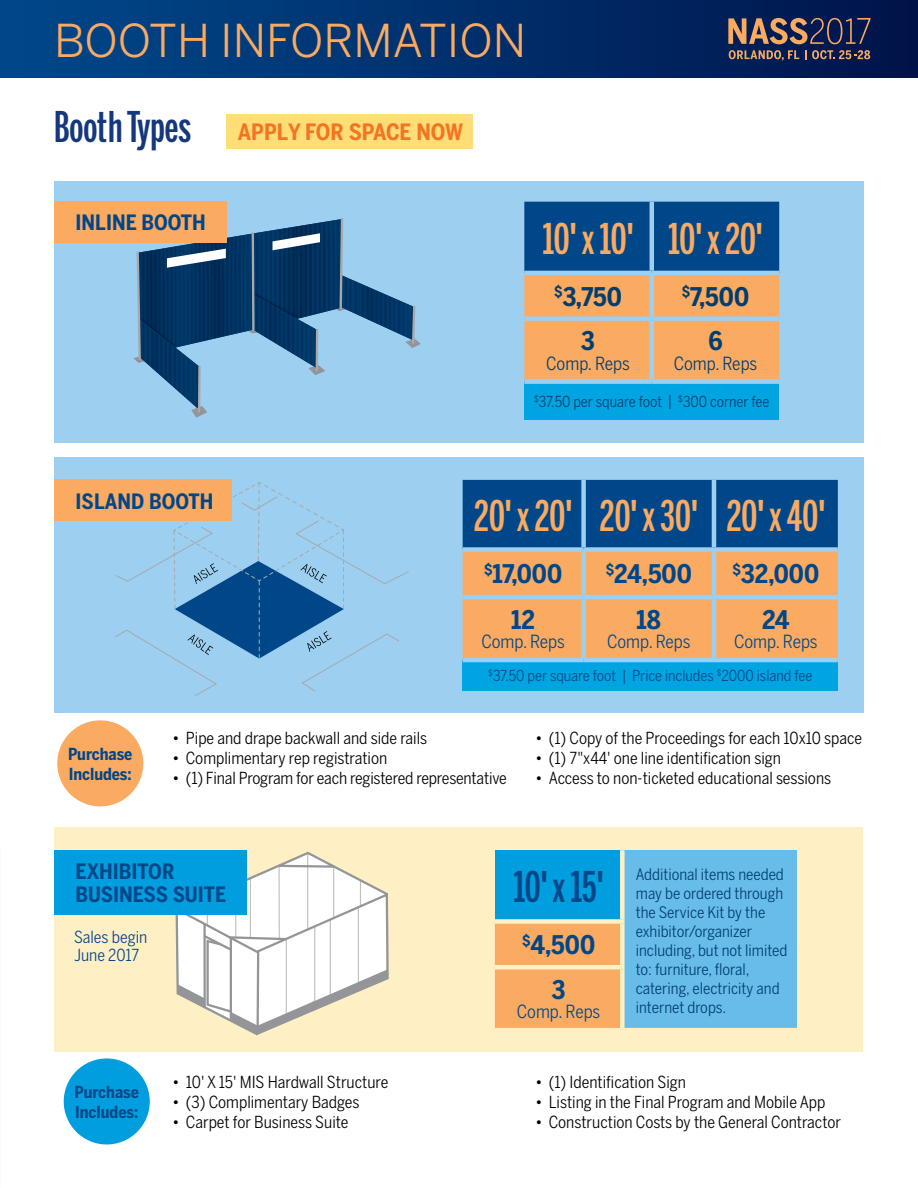
<style>
.page{position:relative;width:918px;height:1188px;background:#fff}
.page>*{position:absolute;margin:0;border:0;box-sizing:border-box;transform-origin:0 0}
.t1{font:45px "Benton Sans";color:#faaa61}
.t2{font:500 42px "Benton Sans Extra Comp";color:#faaa61}
.t3{font:500 42px "Benton Sans Extra Comp";color:#14377d}
.t4{font:500 42px "Benton Sans Extra Comp";color:#004789}
.t5{font:700 25.5px/44.7px "Benton Sans Cond";color:#004789;text-align:center}
.t6{font:700 25.5px "Benton Sans Cond";color:#003e70}
.t7{font:700 22.35px "Benton Sans Cond";color:#f47521}
.t8{font:700 21px/22.6px "Benton Sans Cond";color:#004789}
.t9{font:18px "Benton Sans Cond";letter-spacing:-.005em;color:#004789}
.t10{font:18px "Benton Sans Cond";letter-spacing:-.005em;color:#003e70}
.t11{font:16.5px "Benton Sans Cond";color:#000}
.t12{font:700 16.5px/19.8px "Benton Sans Cond";color:#004789}
.t13{font:16.5px/17.9px "Benton Sans Cond";color:#004789}
.t14{font:15.75px/18.9px "Benton Sans Cond";color:#003e70}
.t15{font:15px "Benton Sans Cond";color:#004789}
.t16{font:15px "Benton Sans Cond";color:#003e70}
</style>
<div class="page">
<div style="left:0;top:0;width:918px;height:78px;background:linear-gradient(to right,#00498c,#00144b)"></div>
<div style="left:57px;top:720px;width:86px;height:86px;background:#faaa61;border-radius:50%"></div>
<div style="left:54px;top:827px;width:808px;height:224px;background:#ffefc5"></div>
<div style="left:54px;top:457px;width:810px;height:256px;background:#9ccff0"></div>
<div style="left:54px;top:181px;width:810px;height:262px;background:#9ccff0"></div>
<svg style="left:524px;top:202px;width:255px;height:177px;background:#938172"></svg>
<div style="left:524px;top:382px;width:255px;height:38px;background:#00a4e1"></div>
<hr style="left:650px;top:202px;width:4px;height:69px;background:#9ccff0">
<hr style="left:524px;top:271px;width:128px;height:4px;background:#9ccff0">
<hr style="left:652px;top:271px;width:127px;height:4px;background:#9ccff0">
<hr style="left:650px;top:275px;width:4px;height:41px;background:#9ccff0">
<div style="left:524px;top:316px;width:128px;height:5px;background:#9ccff0"></div>
<div style="left:652px;top:316px;width:127px;height:5px;background:#9ccff0"></div>
<hr style="left:650px;top:321px;width:4px;height:58px;background:#9ccff0">
<div style="left:524px;top:379px;width:128px;height:5px;background:#9ccff0"></div>
<div style="left:652px;top:379px;width:127px;height:5px;background:#9ccff0"></div>
<svg style="left:133px;top:218px;width:288px;height:200px"></svg>
<svg style="left:463px;top:480px;width:375px;height:178px;background:#968371"></svg>
<div style="left:463px;top:660px;width:375px;height:31px;background:#00a4e1"></div>
<div style="left:581px;top:480px;width:5px;height:67px;background:#9ccff0"></div>
<hr style="left:712px;top:480px;width:4px;height:67px;background:#9ccff0">
<div style="left:463px;top:547px;width:121px;height:5px;background:#9ccff0"></div>
<div style="left:584px;top:547px;width:130px;height:5px;background:#9ccff0"></div>
<div style="left:581px;top:552px;width:5px;height:43px;background:#9ccff0"></div>
<div style="left:714px;top:547px;width:124px;height:5px;background:#9ccff0"></div>
<hr style="left:712px;top:552px;width:4px;height:43px;background:#9ccff0">
<hr style="left:463px;top:595px;width:121px;height:4px;background:#9ccff0">
<hr style="left:584px;top:595px;width:130px;height:4px;background:#9ccff0">
<div style="left:581px;top:599px;width:5px;height:59px;background:#9ccff0"></div>
<hr style="left:714px;top:595px;width:124px;height:4px;background:#9ccff0">
<hr style="left:712px;top:599px;width:4px;height:59px;background:#9ccff0">
<hr style="left:463px;top:658px;width:121px;height:4px;background:#9ccff0">
<hr style="left:584px;top:658px;width:130px;height:4px;background:#9ccff0">
<hr style="left:714px;top:658px;width:124px;height:4px;background:#9ccff0">
<svg style="left:115px;top:555px;width:294px;height:141px"></svg>
<svg style="left:173px;top:482px;width:172px;height:177px"></svg>
<svg style="left:173px;top:850px;width:216px;height:186px"></svg>
<div style="left:54px;top:202px;width:173px;height:41px;background:#faaa61"></div>
<div style="left:54px;top:480px;width:177px;height:41px;background:#faaa61"></div>
<div style="left:495px;top:850px;width:127px;height:71px;background:#009ede"></div>
<div style="left:622px;top:850px;width:175px;height:180px;background:#68bce9"></div>
<div style="left:495px;top:924px;width:125px;height:104px;background:#faaa61"></div>
<div style="left:495px;top:919px;width:130px;height:5px;background:#ffefc5"></div>
<hr style="left:495px;top:965px;width:130px;height:4px;background:#ffefc5">
<div style="left:620px;top:850px;width:5px;height:69px;background:#ffefc5"></div>
<div style="left:620px;top:924px;width:5px;height:41px;background:#ffefc5"></div>
<div style="left:620px;top:969px;width:5px;height:59px;background:#ffefc5"></div>
<hr style="left:622px;top:1028px;width:175px;height:4px;background:#ffefc5">
<div style="left:54px;top:850px;width:192px;height:64px;background:#009ede"></div>
<div style="left:64px;top:1058px;width:86px;height:86px;background:#009ede;border-radius:50%"></div>
<svg style="left:729px;top:50px;width:70px;height:10px"></svg>
<svg style="left:806px;top:50px;width:64px;height:9px"></svg>
<svg style="left:728px;top:18px;width:142px;height:26px;background:#5d4f57"></svg>
<div style="left:227px;top:114px;width:246px;height:35px;background:#fd7"></div>
<h1 class="t1" style="left:54px;top:14px;width:474px">BOOTH INFORMATION</h1>
<h2 class="t3" style="left:54px;top:103px;width:139px">Booth Types</h2>
<p class="t8" style="left:76px;top:211px;width:132px">INLINE BOOTH</p>
<h3 class="t7" style="left:238px;top:119px;width:227px">APPLY FOR SPACE NOW</h3>
<h2 class="t2" style="left:542px;top:215px;width:222px">10' x 10' 10' x 20'</h2>
<h3 class="t6" style="left:554px;top:282px;width:69px"><sup>$</sup>3,750</h3>
<h3 class="t6" style="left:682px;top:282px;width:69px"><sup>$</sup>7,500</h3>
<h3 class="t6" style="left:581px;top:326px;width:15px">3</h3>
<p class="t10" style="left:546px;top:353px;width:85px">Comp. Reps</p>
<h3 class="t6" style="left:708px;top:326px;width:16px">6</h3>
<p class="t10" style="left:674px;top:353px;width:85px">Comp. Reps</p>
<p class="t16" style="left:534px;top:393px;width:237px"><sup>$</sup>37.50 per square foot | <sup>$</sup>300 corner fee</p>
<p class="t8" style="left:76px;top:490px;width:139px">ISLAND BOOTH</p>
<h2 class="t2" style="left:474px;top:492px;width:353px">20' x 20' 20' x 30' 20' x 40'</h2>
<h3 class="t5" style="left:484px;top:552px;width:80px"><sup>$</sup>17,000</h3>
<h3 class="t5" style="left:606px;top:552px;width:88px"><sup>$</sup>24,500</h3>
<h3 class="t5" style="left:733px;top:552px;width:88px"><sup>$</sup>32,000</h3>
<h3 class="t5" style="left:511px;top:597px;width:25px">12</h3>
<p class="t9" style="left:481px;top:631px;width:85px">Comp. Reps</p>
<h3 class="t5" style="left:762px;top:597px;width:29px">24</h3>
<p class="t9" style="left:734px;top:631px;width:85px">Comp. Reps</p>
<p class="t15" style="left:488px;top:667px;width:326px"><sup>$</sup>37.50 per square foot | Price includes <sup>$</sup>2000 island fee</p>
<h3 class="t5" style="left:637px;top:597px;width:26px">18</h3>
<p class="t9" style="left:607px;top:631px;width:85px">Comp. Reps</p>
<p class="t12" style="left:68px;top:744px;width:66px">Purchase<br>Includes:</p>
<p class="t11" style="left:172px;top:729px;width:256px">• Pipe and drape backwall and side rails</p>
<p class="t11" style="left:172px;top:748px;width:217px">• Complimentary rep registration</p>
<p class="t11" style="left:172px;top:768px;width:336px">• (1) Final Program for each registered representative</p>
<p class="t11" style="left:535px;top:729px;width:328px">• (1) Copy of the Proceedings for each 10x10 space</p>
<p class="t11" style="left:535px;top:748px;width:247px">• (1) 7"x44' one line identification sign</p>
<p class="t11" style="left:535px;top:768px;width:297px">• Access to non-ticketed educational sessions</p>
<p class="t8" style="left:76px;top:860px;width:152px">EXHIBITOR<br>BUSINESS SUITE</p>
<p class="t13" style="left:74px;top:928px;width:75px">Sales begin<br>June 2017</p>
<h2 class="t4" style="left:513px;top:863px;width:92px">10' x 15'</h2>
<p class="t14" style="left:636px;top:865px;width:153px">Additional items needed may be ordered through the Service Kit by the exhibitor/organizer including, but not limited to: furniture, floral, catering, electricity and internet drops.</p>
<h3 class="t5" style="left:522px;top:923px;width:75px"><sup>$</sup>4,500<br>3</h3>
<p class="t9" style="left:517px;top:1001px;width:85px">Comp. Reps</p>
<p class="t12" style="left:75px;top:1082px;width:66px">Purchase<br>Includes:</p>
<p class="t11" style="left:172px;top:1073px;width:218px">• 10' X 15' MIS Hardwall Structure</p>
<p class="t11" style="left:172px;top:1093px;width:189px">• (3) Complimentary Badges</p>
<p class="t11" style="left:172px;top:1112px;width:178px">• Carpet for Business Suite</p>
<p class="t11" style="left:535px;top:1073px;width:152px">• (1) Identification Sign</p>
<p class="t11" style="left:535px;top:1093px;width:292px">• Listing in the Final Program and Mobile App</p>
<p class="t11" style="left:535px;top:1112px;width:307px">• Construction Costs by the General Contractor</p>
</div>
